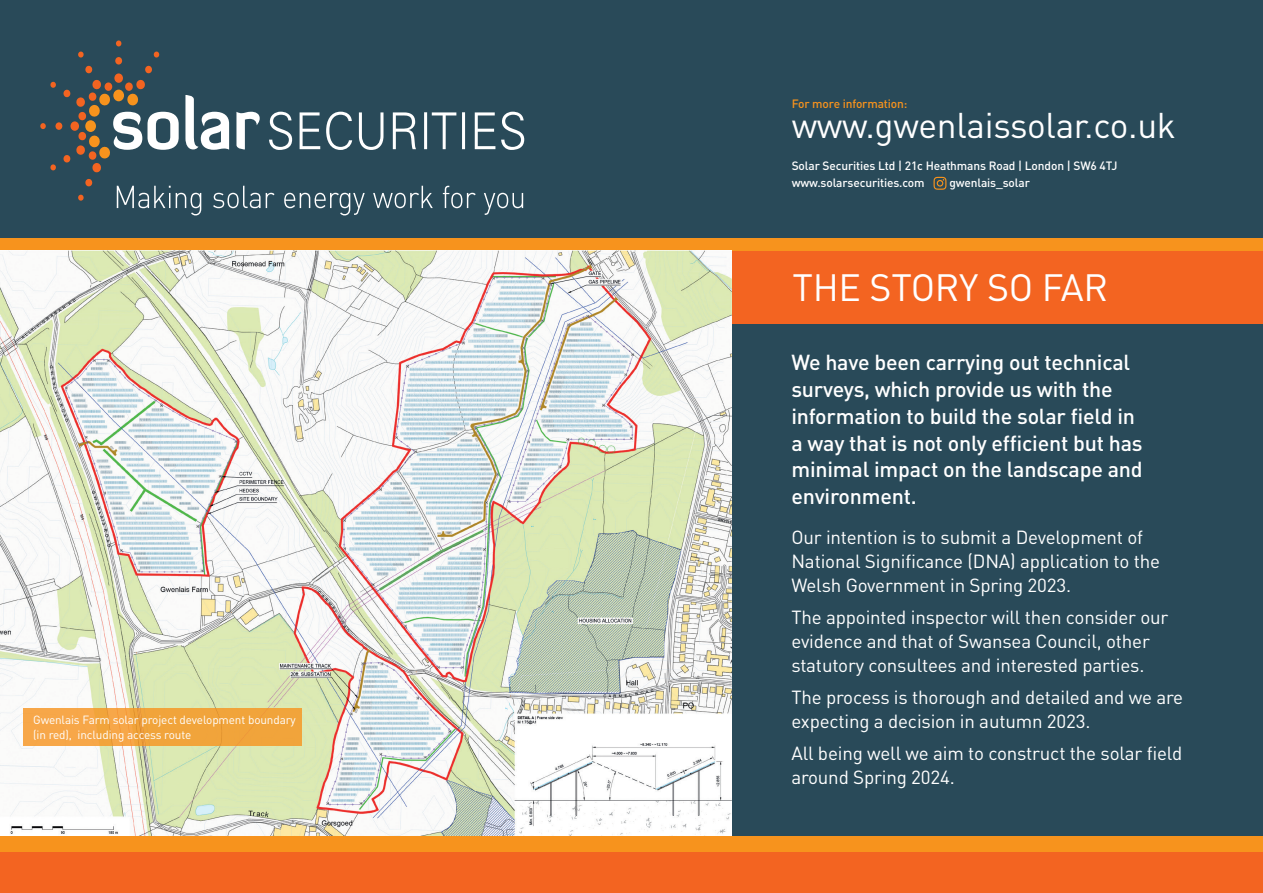
<style>
.page{position:relative;width:1263px;height:893px;background:#294a59}
.page>*{position:absolute;margin:0;border:0;box-sizing:border-box;transform-origin:0 0}
.Main_Header{font:37.5px "DIN";letter-spacing:-.01em;color:#fff}
.Body{font:35.4px "DIN";letter-spacing:-.01em;color:#fff}
.t1{font:500 21.45px/26.8px "DIN";letter-spacing:-.01em;color:#fff}
.Body-2{font:18.75px/24.2px "DIN";letter-spacing:-.01em;color:#fff}
.Address{font:500 12px "DIN";letter-spacing:-.01em;color:#fff}
.Body-3{font:500 12px "DIN";letter-spacing:-.01em;color:#f7931d}
.Body-4{font:11.7px/14.7px "DIN";letter-spacing:-.01em;color:#fff}
</style>
<div class="page">
<div style="left:0;top:238px;width:1263px;height:86px;background:#f36421"></div>
<div style="left:0;top:238px;width:1263px;height:12px;background:#f7931d"></div>
<div style="left:115px;top:57px;width:7px;height:8px;background:#f36421;border-radius:50%"></div>
<svg style="left:116px;top:40px;width:5px;height:6px"></svg>
<svg style="left:50px;top:81px;width:6px;height:7px"></svg>
<svg style="left:50px;top:164px;width:6px;height:7px"></svg>
<svg style="left:78px;top:51px;width:6px;height:7px"></svg>
<div style="left:55px;top:122px;width:7px;height:8px;background:#f36421;border-radius:50%"></div>
<svg style="left:40px;top:123px;width:6px;height:6px"></svg>
<svg style="left:153px;top:51px;width:7px;height:7px"></svg>
<svg style="left:63px;top:65px;width:461px;height:150px"></svg>
<img style="left:0;top:250px;width:732px;height:587px">
<div style="left:0;top:852px;width:1263px;height:41px;background:#f36421"></div>
<div style="left:0;top:837px;width:1263px;height:15px;background:#f7931d"></div>
<svg style="left:933px;top:177px;width:13px;height:13px"></svg>
<div style="left:24px;top:708px;width:278px;height:38px;background:linear-gradient(to right,#f6a648,#efa337)"></div>
<p class="Body-4" style="left:33px;top:712px;width:264px">Gwenlais Farm solar project development boundary (in red), including access route</p>
<p class="Body-3" style="left:792px;top:96px;width:117px">For more information:</p>
<p class="Body" style="left:792px;top:103px;width:386px">www.gwenlaissolar.co.uk</p>
<p class="Address" style="left:792px;top:158px;width:327px">Solar Securities Ltd | 21c Heathmans Road | London | SW6 4TJ</p>
<p class="Address" style="left:792px;top:175px;width:135px">www.solarsecurities.com</p>
<p class="Address" style="left:949px;top:175px;width:82px">gwenlais_solar</p>
<p class="Main_Header" style="left:792px;top:264px;width:317px">THE STORY SO FAR</p>
<p class="t1" style="left:791px;top:348px;width:353px">We have been carrying out technical surveys, which provide us with the information to build the solar field in a way that is not only efficient but has minimal impact on the landscape and environment.</p>
<p class="Body-2" style="left:791px;top:524px;width:370px">Our intention is to submit a Development of<br>National Significance (DNA) application to the<br>Welsh Government in Spring 2023.</p>
<p class="Body-2" style="left:791px;top:604px;width:379px">The appointed inspector will then consider our evidence and that of Swansea Council, other statutory consultees and interested parties.</p>
<p class="Body-2" style="left:791px;top:684px;width:393px">The process is thorough and detailed and we are expecting a decision in autumn 2023.</p>
<p class="Body-2" style="left:791px;top:740px;width:393px">All being well we aim to construct the solar field around Spring 2024.</p>
</div>
